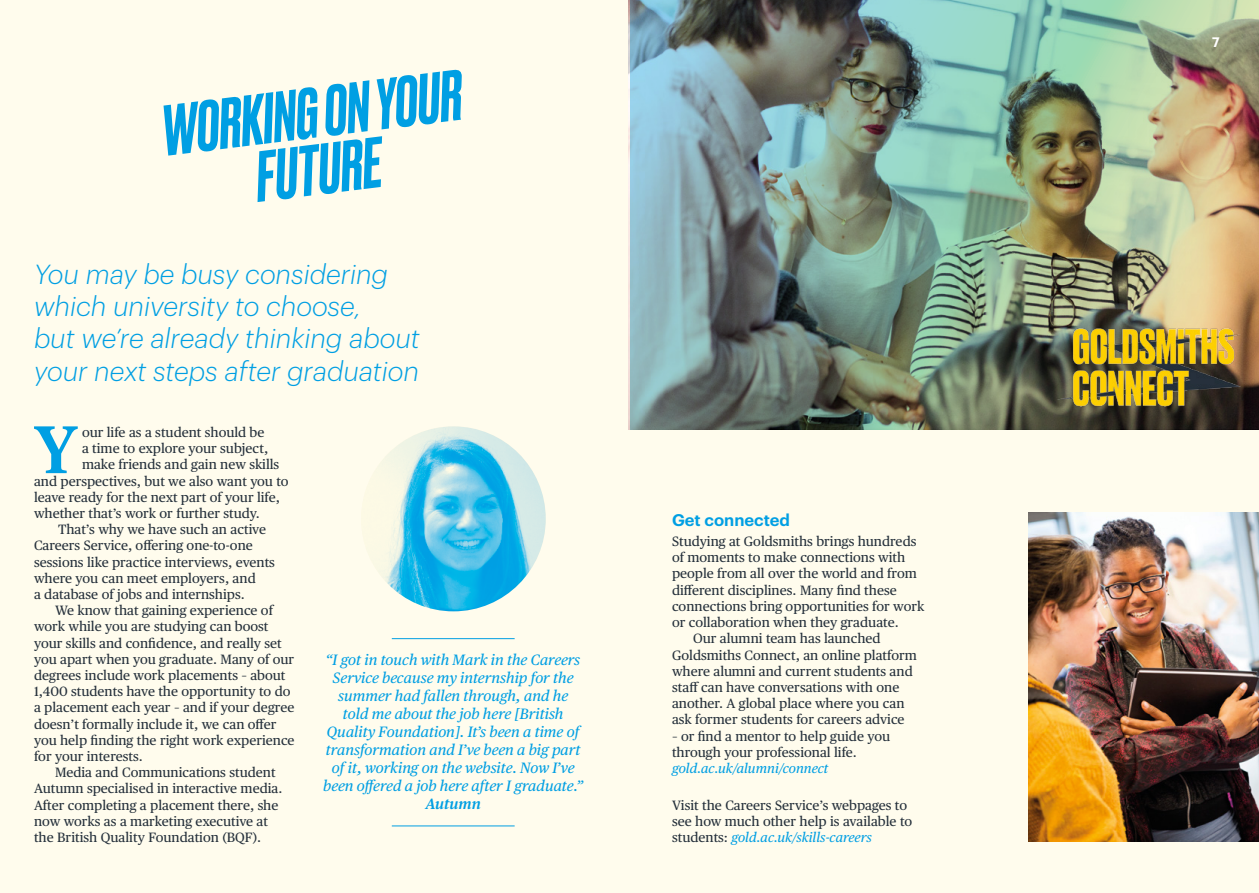
<style>
.page{position:relative;width:1259px;height:893px;background:#fffced}
.page>*{position:absolute;margin:0;border:0;box-sizing:border-box;transform-origin:0 0}
.Headline{font:italic 500 67.5px/57px "Druk";color:#009fe3;text-align:center}
.Subtitles{font:italic 300 27px/32.4px "Graphik";color:#009fe3}
.Subtitles-2{font:600 16.5px "Graphik";color:#009fe3}
.quote{font:italic 15px/18px "Publico Text";color:#009fe3;text-align:center}
.Body_text_1{font:13.5px/16.2px "Publico Text";color:#25303b}
.t1{font:600 13.5px "Graphik";color:#fff}
.s1{font-weight:600}
.s2{font-style:italic;color:#009fe3}
</style>
<div class="page">
<img style="left:630px;top:0;width:629px;height:429px">
<img style="left:361px;top:426px;width:185px;height:185px;border-radius:92px">
<hr style="left:392px;top:638px;width:122px;height:1px;background:#009fe3">
<hr style="left:392px;top:825px;width:122px;height:1px;background:#009fe3">
<svg style="left:34px;top:426px;width:44px;height:47px"></svg>
<img style="left:1029px;top:512px;width:230px;height:329px">
<img style="left:1048px;top:302px;width:211px;height:125px">
<p class="Headline" style="left:158px;top:100px;width:303px;rotate:-7deg">WORKING ON YOUR<br>FUTURE</p>
<p class="Subtitles" style="left:34px;top:256px;width:387px">You may be busy considering which university to choose,<br>but we’re already thinking about your next steps after graduation</p>
<p class="Body_text_1" style="left:82px;top:423px;width:184px">our life as a student should be</p>
<p class="Body_text_1" style="left:82px;top:439px;width:188px">a time to explore your subject,</p>
<p class="Body_text_1" style="left:82px;top:456px;width:199px">make friends and gain new skills</p>
<p class="Body_text_1" style="left:34px;top:472px;width:256px">and perspectives, but we also want you to</p>
<p class="Body_text_1" style="left:34px;top:488px;width:247px">leave ready for the next part of your life,</p>
<p class="Body_text_1" style="left:34px;top:504px;width:227px">whether that’s work or further study.</p>
<p class="Body_text_1" style="left:34px;top:520px;width:242px;text-indent:24px">That’s why we have such an active Careers Service, offering one-to-one sessions like practice interviews, events where you can meet employers, and<br>a database of jobs and internships.</p>
<p class="Body_text_1" style="left:34px;top:601px;width:262px;text-indent:21px">We know that gaining experience of work while you are studying can boost your skills and confidence, and really set you apart when you graduate. Many of our degrees include work placements – about 1,400 students have the opportunity to do a placement each year – and if your degree doesn’t formally include it, we can offer you help finding the right work experience for your interests.</p>
<p class="Body_text_1" style="left:34px;top:763px;width:250px;text-indent:21px">Media and Communications student Autumn specialised in interactive media.<br>After completing a placement there, she now works as a marketing executive at the British Quality Foundation (BQF).</p>
<p class="quote" style="left:323px;top:649px;width:261px">“I got in touch with Mark in the Careers Service because my internship for the summer had fallen through, and he<br>told me about the job here [British Quality Foundation]. It’s been a time of transformation and I’ve been a big part of it, working on the website. Now I’ve been offered a job here after I graduate.” <span class="s1">Autumn</span></p>
<p class="Subtitles-2" style="left:672px;top:507px;width:120px">Get connected</p>
<p class="Body_text_1" style="left:672px;top:532px;width:246px">Studying at Goldsmiths brings hundreds</p>
<p class="Body_text_1" style="left:672px;top:549px;width:235px">of moments to make connections with</p>
<p class="Body_text_1" style="left:672px;top:565px;width:246px">people from all over the world and from</p>
<p class="Body_text_1" style="left:672px;top:581px;width:226px">different disciplines. Many find these</p>
<p class="Body_text_1" style="left:672px;top:597px;width:254px">connections bring opportunities for work</p>
<p class="Body_text_1" style="left:672px;top:613px;width:228px">or collaboration when they graduate.</p>
<p class="Body_text_1" style="left:693px;top:630px;width:189px">Our alumni team has launched</p>
<p class="Body_text_1" style="left:672px;top:646px;width:246px">Goldsmiths Connect, an online platform</p>
<p class="Body_text_1" style="left:672px;top:662px;width:242px">where alumni and current students and</p>
<p class="Body_text_1" style="left:672px;top:678px;width:229px">staff can have conversations with one</p>
<p class="Body_text_1" style="left:672px;top:694px;width:234px">another. A global place where you can</p>
<p class="Body_text_1" style="left:672px;top:711px;width:234px">ask former students for careers advice</p>
<p class="Body_text_1" style="left:672px;top:727px;width:220px">– or find a mentor to help guide you through your professional life. <span class="s2">gold.ac.uk/alumni/connect</span></p>
<p class="Body_text_1" style="left:672px;top:796px;width:242px">Visit the Careers Service’s webpages to see how much other help is available to students: <span class="s2">gold.ac.uk/skills-careers</span></p>
<p class="t1" style="left:1212px;top:32px;width:9px">7</p>
</div>
